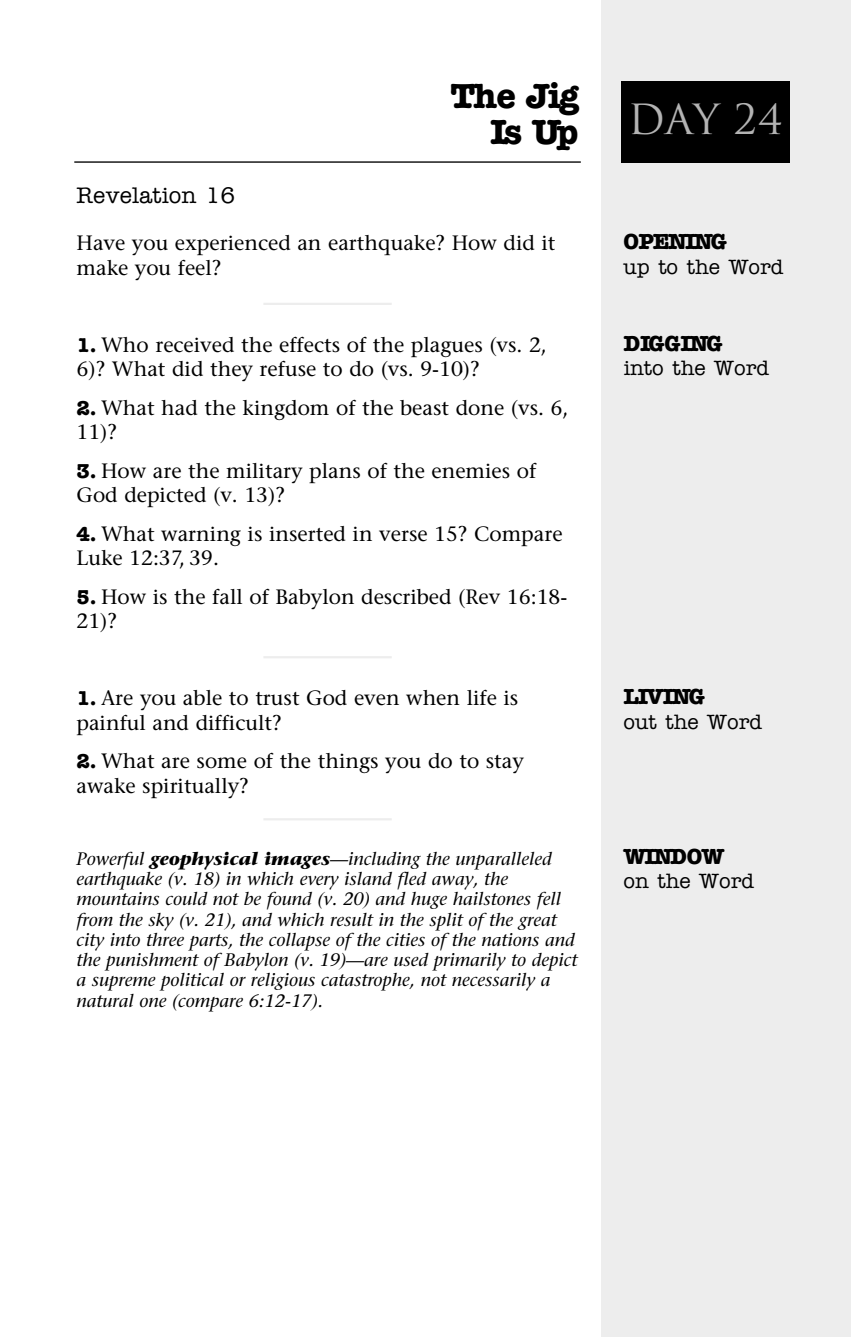
<style>
.page{position:relative;width:851px;height:1337px;background:#fff}
.page>*{position:absolute;margin:0;border:0;box-sizing:border-box;transform-origin:0 0}
.t1{font:40.5px "Trajan";color:#b3b3b3}
.t2{font:700 36px "American Typewriter";letter-spacing:-.055em;color:#000}
.t3{font:700 22.5px "American Typewriter";letter-spacing:-.09em;color:#000}
.t4{font:500 22.5px "American Typewriter";color:#000}
.t5{font:700 22.5px "American Typewriter";letter-spacing:-.055em;color:#000}
.t6{font:20.7px/24.8px "Stone Serif";color:#000}
.t7{font:500 20.7px "American Typewriter";color:#000}
.t8{font:italic 18px/20.2px "Stone Serif";color:#000}
.s1{font-family:"American Typewriter";font-weight:700}
.s2{font-weight:700}
</style>
<div class="page">
<div style="left:601px;top:0;width:249px;height:1336px;background:#ededed"></div>
<div style="left:621px;top:81px;width:169px;height:81px;background:#000"></div>
<hr style="left:74px;top:161px;width:506px;height:2px;background:#000">
<hr style="left:263px;top:303px;width:129px;height:2px;background:#ededed">
<hr style="left:263px;top:656px;width:129px;height:2px;background:#ededed">
<hr style="left:263px;top:818px;width:129px;height:2px;background:#ededed">
<p class="t4" style="left:76px;top:187px;width:160px">Revelation 16</p>
<h2 class="t2" style="left:450px;top:83px;width:130px">The Jig</h2>
<h1 class="t1" style="left:490px;top:96px;width:295px"><sub>Is</sub> <sub>Up</sub> Day 24</h1>
<p class="t6" style="left:76px;top:233px;width:480px">Have you experienced an earthquake? How did it make you feel?</p>
<p class="t6" style="left:76px;top:334px;width:472px"><span class="s1">1.</span> Who received the effects of the plagues (vs. 2,<br>6)? What did they refuse to do (vs. 9-10)?</p>
<p class="t6" style="left:76px;top:397px;width:493px"><span class="s1">2.</span> What had the kingdom of the beast done (vs. 6,<br>11)?</p>
<p class="t6" style="left:76px;top:460px;width:461px"><span class="s1">3.</span> How are the military plans of the enemies of<br>God depicted (v. 13)?</p>
<p class="t6" style="left:76px;top:523px;width:487px"><span class="s1">4.</span> What warning is inserted in verse 15? Compare<br>Luke 12:37, 39.</p>
<p class="t6" style="left:76px;top:586px;width:492px"><span class="s1">5.</span> How is the fall of Babylon described (Rev 16:18-<br>21)?</p>
<p class="t6" style="left:76px;top:687px;width:443px"><span class="s1">1.</span> Are you able to trust God even when life is painful and difficult?</p>
<p class="t6" style="left:76px;top:750px;width:449px"><span class="s1">2.</span> What are some of the things you do to stay awake spiritually?</p>
<p class="t8" style="left:76px;top:850px;width:502px">Powerful <span class="s2">geophysical images</span>—including the unparalleled earthquake (v. 18) in which every island fled away, the mountains could not be found (v. 20) and huge hailstones fell from the sky (v. 21), and which result in the split of the great city into three parts, the collapse of the cities of the nations and the punishment of Babylon (v. 19)—are used primarily to depict a supreme political or religious catastrophe, not necessarily a natural one (compare 6:12-17).</p>
<p class="t3" style="left:623px;top:234px;width:105px">OPENING</p>
<p class="t7" style="left:623px;top:260px;width:161px">up to the Word</p>
<p class="t5" style="left:623px;top:335px;width:100px">DIGGING</p>
<p class="t7" style="left:623px;top:361px;width:147px">into the Word</p>
<p class="t3" style="left:623px;top:688px;width:83px">LIVING</p>
<p class="t7" style="left:623px;top:714px;width:140px">out the Word</p>
<p class="t3" style="left:623px;top:848px;width:102px">WINDOW</p>
<p class="t7" style="left:623px;top:874px;width:132px">on the Word</p>
</div>
